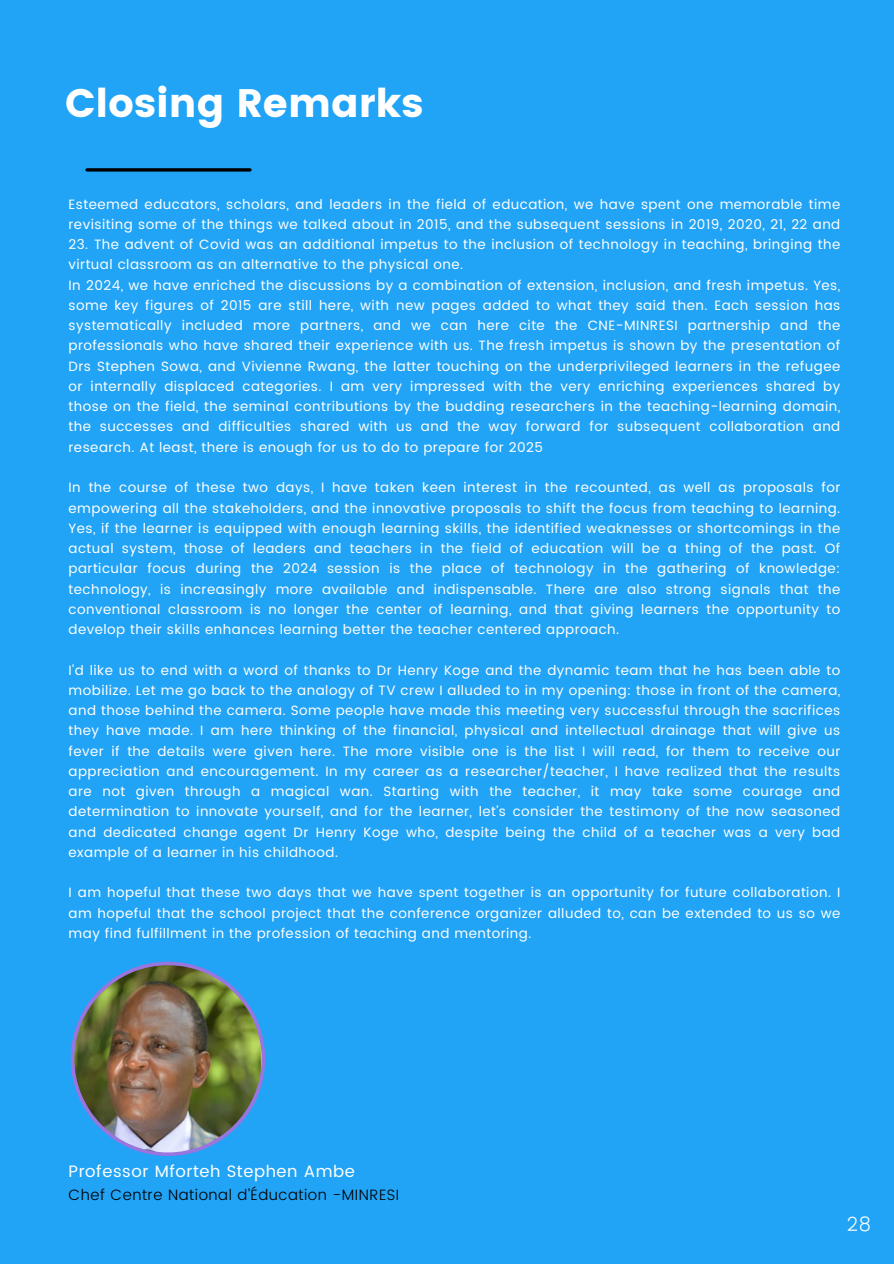
<style>
.page{position:relative;width:894px;height:1264px;background:#fff}
.page>*{position:absolute;margin:0;border:0;box-sizing:border-box;transform-origin:0 0}
.t1{font:39.75px "Poppins";color:#fff}
.t2{font:300 19.5px "Poppins";color:#fff}
.t3{font:16.5px "Poppins";letter-spacing:.035em;color:#fff}
.t4{font:300 15px "Poppins";letter-spacing:.035em;color:#000}
.t5{font:13.5px/20.2px "Poppins";letter-spacing:.035em;color:#fff;text-align:justify}
</style>
<div class="page">
<div style="left:0;top:0;width:893px;height:1263px;background:#21a3f6"></div>
<svg style="left:87px;top:168px;width:163px;height:4px"></svg>
<img style="left:71px;top:961px;width:194px;height:194px">
<p class="t1" style="left:65px;top:80px;width:360px">Closing Remarks</p>
<h1 class="t5" style="left:68px;top:194px;width:773px">Esteemed educators, scholars, and leaders in the field of education, we have spent one memorable time revisiting some of the things we talked about in 2015, and the subsequent sessions in 2019, 2020, 21, 22 and</h1>
<h1 class="t5" style="left:68px;top:234px;width:773px">23. The advent of Covid was an additional impetus to the inclusion of technology in teaching, bringing the virtual classroom as an alternative to the physical one.</h1>
<p class="t5" style="left:68px;top:275px;width:773px">In 2024, we have enriched the discussions by a combination of extension, inclusion, and fresh impetus. Yes, some key figures of 2015 are still here, with new pages added to what they said then. Each session has systematically included more partners, and we can here cite the CNE-MINRESI partnership and the professionals who have shared their experience with us. The fresh impetus is shown by the presentation of Drs Stephen Sowa, and Vivienne Rwang, the latter touching on the underprivileged learners in the refugee or internally displaced categories. I am very impressed with the very enriching experiences shared by those on the field, the seminal contributions by the budding researchers in the teaching-learning domain, the successes and difficulties shared with us and the way forward for subsequent collaboration and research. At least, there is enough for us to do to prepare for 2025</p>
<p class="t5" style="left:68px;top:477px;width:773px">In the course of these two days, I have taken keen interest in the recounted, as well as proposals for empowering all the stakeholders, and the innovative proposals to shift the focus from teaching to learning.<br>Yes, if the learner is equipped with enough learning skills, the identified weaknesses or shortcomings in the actual system, those of leaders and teachers in the field of education will be a thing of the past. Of particular focus during the 2024 session is the place of technology in the gathering of knowledge: technology, is increasingly more available and indispensable. There are also strong signals that the conventional classroom is no longer the center of learning, and that giving learners the opportunity to develop their skills enhances learning better the teacher centered approach.</p>
<p class="t5" style="left:68px;top:659px;width:773px">I’d like us to end with a word of thanks to Dr Henry Koge and the dynamic team that he has been able to mobilize. Let me go back to the analogy of TV crew I alluded to in my opening: those in front of the camera, and those behind the camera. Some people have made this meeting very successful through the sacrifices they have made. I am here thinking of the financial, physical and intellectual drainage that will give us fever if the details were given here. The more visible one is the list I will read, for them to receive our appreciation and encouragement. In my career as a researcher/teacher, I have realized that the results are not given through a magical wan. Starting with the teacher, it may take some courage and determination to innovate yourself, and for the learner, let’s consider the testimony of the now seasoned and dedicated change agent Dr Henry Koge who, despite being the child of a teacher was a very bad example of a learner in his childhood.</p>
<p class="t5" style="left:68px;top:882px;width:773px">I am hopeful that these two days that we have spent together is an opportunity for future collaboration. I am hopeful that the school project that the conference organizer alluded to, can be extended to us so we may find fulfillment in the profession of teaching and mentoring.</p>
<p class="t3" style="left:68px;top:1161px;width:288px">Professor Mforteh Stephen Ambe</p>
<p class="t4" style="left:68px;top:1186px;width:332px">Chef Centre National d’Éducation -MINRESI</p>
<p class="t2" style="left:846px;top:1213px;width:26px">28</p>
</div>
